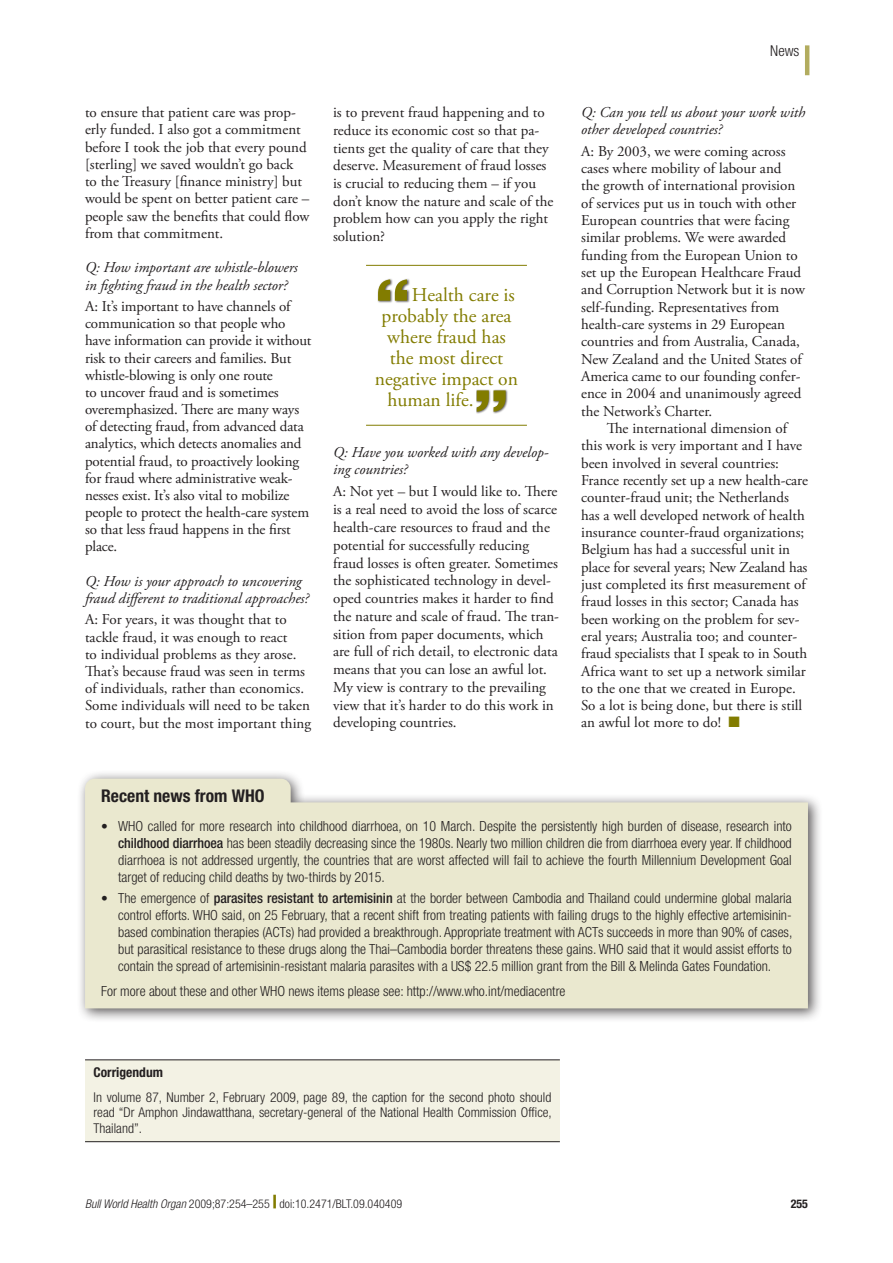
<style>
.page{position:relative;width:893px;height:1263px;background:#fff}
.page>*{position:absolute;margin:0;border:0;box-sizing:border-box;transform-origin:0 0}
.t1{font:19.5px "Adobe Garamond Pro";color:#827c00}
.t2{font:700 condensed 17.55px "Helvetica Neue LT Std";color:#231f20}
.Continued_para{font:15px/17.2px "Adobe Garamond Pro";color:#231f20}
.Text_para{font:15px/17.2px "Adobe Garamond Pro";color:#231f20}
.Post-heading_paragra{font:italic 15px/17.2px "Adobe Garamond Pro";color:#231f20}
.Section_Title{font:300 condensed 15px "Helvetica Neue LT Std";color:#231f20}
.t3{font:300 condensed 13.95px/17px "Helvetica Neue LT Std";color:#231f20;text-align:justify}
.t4{font:300 condensed 13.5px/15.8px "Helvetica Neue LT Std";color:#231f20;text-align:justify}
.t5{font:700 condensed 13.5px "Helvetica Neue LT Std";color:#231f20}
.t6{font:300 condensed 12px "Helvetica Neue LT Std";color:#231f20}
.t7{font:700 condensed 12px "Helvetica Neue LT Std";color:#231f20}
.s1{color:#827c00}
.s2{font-size:13.5px}
.s3{font-weight:500}
.s4{font-style:italic}
.s5{font-weight:800;font-stretch:expanded;font-size:18px;color:#827c00}
</style>
<div class="page">
<hr style="left:805px;top:45px;width:4px;height:30px;background:#b2ac5f">
<hr style="left:366px;top:265px;width:161px;height:1px;background:#827c00">
<hr style="left:366px;top:425px;width:161px;height:1px;background:#827c00">
<div style="left:377px;top:278px;width:39px;height:32px;background:#231f20;opacity:.75"></div>
<svg style="left:378px;top:279px;width:29px;height:22px"></svg>
<div style="left:476px;top:389px;width:38px;height:32px;background:#231f20;opacity:.75"></div>
<svg style="left:477px;top:390px;width:29px;height:22px"></svg>
<div style="left:85px;top:1060px;width:475px;height:82px;background:#f3f2e4"></div>
<hr style="left:85px;top:1059px;width:475px;height:1px;background:#231f20">
<hr style="left:85px;top:1141px;width:475px;height:1px;background:#231f20">
<div style="left:76px;top:769px;width:754px;height:260px;background:#231f20;opacity:.75"></div>
<svg style="left:85px;top:779px;width:723px;height:229px;background:#eae8d1"></svg>
<p class="Continued_para" style="left:85px;top:104px;width:226px">to ensure that patient care was prop&shy;erly funded. I also got a commitment before I took the job that every pound [sterling] we saved wouldn’t go back<br>to the Treasury [finance ministry] but would be spent on better patient care – people saw the benefits that could flow from that commitment.</p>
<p class="Post-heading_paragra" style="left:85px;top:259px;width:214px">Q: How important are whistle-blowers in fighting fraud in the health sector?</p>
<p class="Continued_para" style="left:85px;top:298px;width:228px">A: It’s important to have channels of communication so that people who have information can provide it without risk to their careers and families. But whistle-blowing is only one route<br>to uncover fraud and is sometimes overemphasized. There are many ways of detecting fraud, from advanced data analytics, which detects anomalies and potential fraud, to proactively looking for fraud where administrative weak&shy;nesses exist. It’s also vital to mobilize people to protect the health-care system so that less fraud happens in the first place.</p>
<p class="Post-heading_paragra" style="left:85px;top:573px;width:225px">Q: How is your approach to uncovering fraud different to traditional approaches?</p>
<p class="Continued_para" style="left:85px;top:612px;width:228px">A: For years, it was thought that to tackle fraud, it was enough to react<br>to individual problems as they arose.<br>That’s because fraud was seen in terms of individuals, rather than economics.<br>Some individuals will need to be taken to court, but the most important thing</p>
<p class="Continued_para" style="left:333px;top:104px;width:222px;line-height:17.7px">is to prevent fraud happening and to reduce its economic cost so that pa&shy;tients get the quality of care that they deserve. Measurement of fraud losses is crucial to reducing them – if you don’t know the nature and scale of the problem how can you apply the right solution?</p>
<p class="t1" style="left:412px;top:283px;width:105px">Health care is</p>
<p class="t1" style="left:381px;top:304px;width:132px">probably the area</p>
<p class="t1" style="left:387px;top:325px;width:120px">where fraud has</p>
<p class="t1" style="left:390px;top:346px;width:115px">the most direct</p>
<p class="t1" style="left:375px;top:367px;width:145px">negative impact on</p>
<p class="t1" style="left:387px;top:388px;width:88px">human life.</p>
<p class="Post-heading_paragra" style="left:333px;top:443px;width:217px;line-height:17.7px">Q: Have you worked with any develop&shy;ing countries?</p>
<p class="Continued_para" style="left:333px;top:483px;width:227px;line-height:17.7px">A: Not yet – but I would like to. There is a real need to avoid the loss of scarce health-care resources to fraud and the potential for successfully reducing fraud losses is often greater. Sometimes the sophisticated technology in devel&shy;oped countries makes it harder to find the nature and scale of fraud. The tran&shy;sition from paper documents, which are full of rich detail, to electronic data means that you can lose an awful lot.<br>My view is contrary to the prevailing view that it’s harder to do this work in developing countries.</p>
<p class="Section_Title" style="left:770px;top:42px;width:31px">News</p>
<p class="Post-heading_paragra" style="left:581px;top:104px;width:226px">Q: Can you tell us about your work with other developed countries?</p>
<p class="Continued_para" style="left:581px;top:143px;width:225px">A: By 2003, we were coming across cases where mobility of labour and<br>the growth of international provision of services put us in touch with other European countries that were facing similar problems. We were awarded funding from the European Union to set up the European Healthcare Fraud and Corruption Network but it is now self-funding. Representatives from health-care systems in 29 European countries and from Australia, Canada, New Zealand and the United States of America came to our founding confer&shy;ence in 2004 and unanimously agreed the Network’s Charter.</p>
<p class="Text_para" style="left:581px;top:420px;width:228px;text-indent:26px">The international dimension of this work is very important and I have been involved in several countries:<br>France recently set up a new health-care counter-fraud unit; the Netherlands has a well developed network of health insurance counter-fraud organizations; Belgium has had a successful unit in place for several years; New Zealand has just completed its first measurement of fraud losses in this sector; Canada has been working on the problem for sev&shy;eral years; Australia too; and counter&shy;fraud specialists that I speak to in South Africa want to set up a network similar to the one that we created in Europe.<br>So a lot is being done, but there is still an awful lot more to do! <span class="s1">■</span></p>
<p class="t2" style="left:101px;top:785px;width:165px">Recent news from WHO</p>
<p class="t3" style="left:118px;top:817px;width:675px;text-indent:-17px"><span class="s2">•</span> WHO called for more research into childhood diarrhoea, on 10 March. Despite the persistently high burden of disease, research into <span class="s3">childhood diarrhoea</span> has been steadily decreasing since the 1980s. Nearly two million children die from diarrhoea every year. If childhood diarrhoea is not addressed urgently, the countries that are worst affected will fail to achieve the fourth Millennium Development Goal target of reducing child deaths by two-thirds by 2015.</p>
<p class="t3" style="left:118px;top:889px;width:676px;text-indent:-17px"><span class="s2">•</span> The emergence of <span class="s3">parasites resistant to artemisinin</span> at the border between Cambodia and Thailand could undermine global malaria control efforts. WHO said, on 25 February, that a recent shift from treating patients with failing drugs to the highly effective artemisinin&shy;based combination therapies (ACTs) had provided a breakthrough. Appropriate treatment with ACTs succeeds in more than 90% of cases, but parasitical resistance to these drugs along the Thai–Cambodia border threatens these gains. WHO said that it would assist efforts to contain the spread of artemisinin-resistant malaria parasites with a US$ 22.5 million grant from the Bill &amp; Melinda Gates Foundation.</p>
<p class="t3" style="left:101px;top:982px;width:466px">For more about these and other WHO news items please see: http://www.who.int/mediacentre</p>
<p class="t5" style="left:94px;top:1064px;width:71px">Corrigendum</p>
<p class="t4" style="left:94px;top:1089px;width:460px">In volume 87, Number 2, February 2009, page 89, the caption for the second photo should read “Dr Amphon Jindawatthana, secretary-general of the National Health Commission Office, Thailand”.</p>
<p class="t6" style="left:85px;top:1197px;width:319px"><span class="s4">Bull World Health Organ</span> 2009;87:254–255 <span class="s5">|</span> doi:10.2471/BLT.09.040409</p>
<p class="t7" style="left:791px;top:1196px;width:19px">255</p>
</div>
